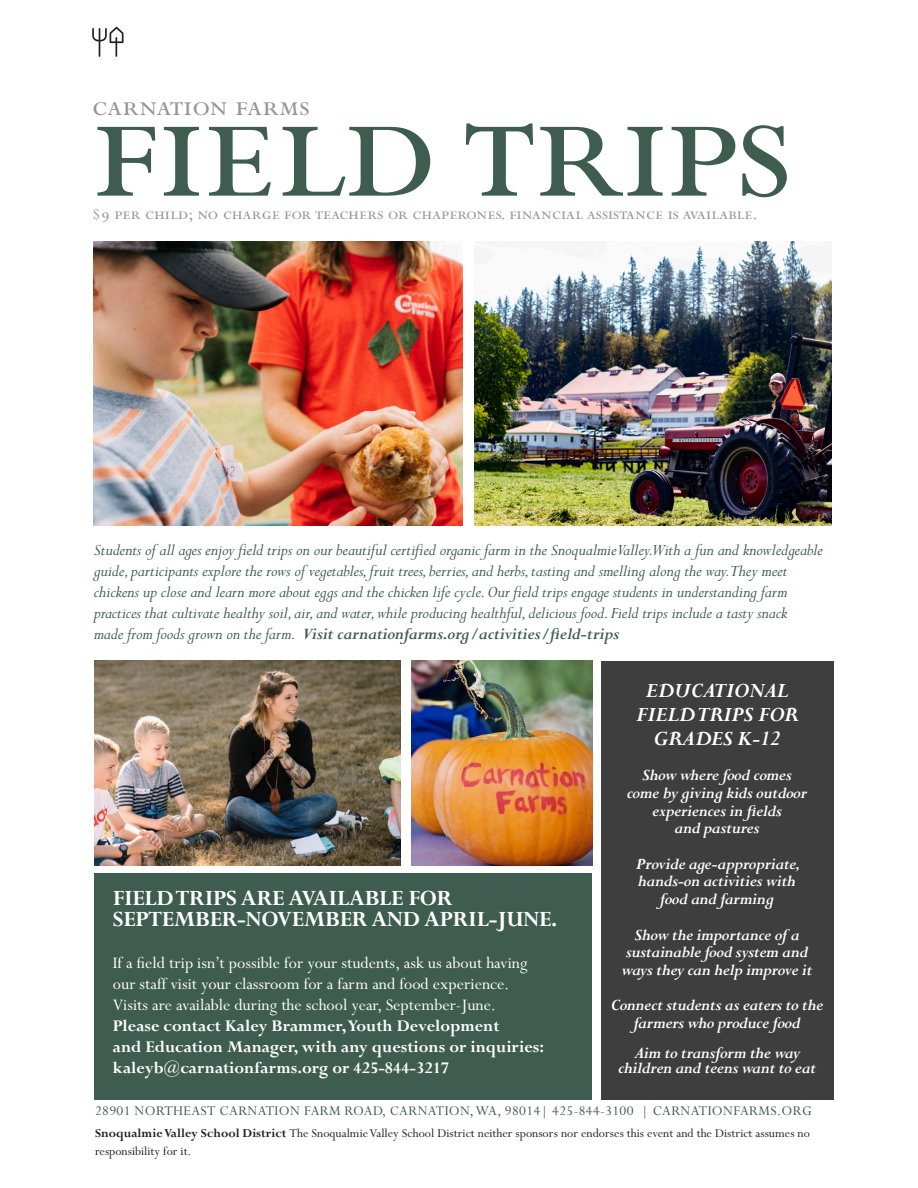
<style>
.page{position:relative;width:918px;height:1188px;background:#fff}
.page>*{position:absolute;margin:0;border:0;box-sizing:border-box;transform-origin:0 0}
.t1{font:180px "Perpetua SC";letter-spacing:-.02em;color:#3e5c50}
.t2{font:33px "Perpetua SC";color:#939598}
.t3{font:700 24px/21px "Perpetua";letter-spacing:-.01em;color:#fff}
.t4{font:italic 700 22.8px/24.3px "Perpetua";letter-spacing:-.02em;color:#fff;text-align:center}
.t5{font:19.5px "Perpetua SC";color:#939598}
.t6{font:italic 18px/21px "Perpetua";letter-spacing:-.01em;color:#3e5c50}
.t7{font:18px/21px "Perpetua";color:#fff}
.t8{font:italic 700 17.7px/17.7px "Perpetua";letter-spacing:-.02em;color:#fff;text-align:center}
.t9{font:15px "Perpetua";letter-spacing:.02em;color:#3e5c50}
.t10{font:13.5px/18px "Perpetua";color:#231f20}
.s1{font-weight:700}
</style>
<div class="page">
<div style="left:94px;top:874px;width:498px;height:226px;background:#3e5c50"></div>
<svg style="left:92px;top:27px;width:32px;height:30px"></svg>
<img style="left:93px;top:242px;width:370px;height:283px">
<img style="left:475px;top:242px;width:357px;height:283px">
<img style="left:94px;top:661px;width:307px;height:205px">
<img style="left:412px;top:661px;width:180px;height:205px">
<div style="left:601px;top:661px;width:232px;height:438px;background:#3e3e3f"></div>
<p class="t2" style="left:92px;top:88px;width:219px">carnation farms</p>
<p class="t1" style="left:92px;top:51px;width:702px">field trips</p>
<p class="t5" style="left:92px;top:204px;width:667px">$9 per child; no charge for teachers or chaperones. financial assistance is available.</p>
<p class="t6" style="left:94px;top:540px;width:731px">Students of all ages enjoy field trips on our beautiful certified organic farm in the Snoqualmie Valley.With a fun and knowledgeable guide, participants explore the rows of vegetables, fruit trees, berries, and herbs, tasting and smelling along the way.They meet chickens up close and learn more about eggs and the chicken life cycle. Our field trips engage students in understanding farm practices that cultivate healthy soil, air, and water, while producing healthful, delicious food. Field trips include a tasty snack<br>made from foods grown on the farm. <span class="s1">Visit carnationfarms.org/activities/field-trips</span></p>
<p class="t4" style="left:636px;top:679px;width:164px">EDUCATIONAL<br>FIELD TRIPS FOR<br>GRADES K-12</p>
<p class="t8" style="left:627px;top:767px;width:182px">Show where food comes come by giving kids outdoor</p>
<p class="t8" style="left:652px;top:803px;width:131px">experiences in fields and pastures</p>
<p class="t8" style="left:635px;top:856px;width:167px">Provide age-appropriate,</p>
<p class="t8" style="left:638px;top:873px;width:160px">hands-on activities with</p>
<p class="t8" style="left:660px;top:891px;width:116px">food and farming</p>
<p class="t8" style="left:622px;top:926px;width:192px">Show the importance of a sustainable food system and ways they can help improve it</p>
<p class="t8" style="left:611px;top:997px;width:214px">Connect students as eaters to the farmers who produce food</p>
<p class="t8" style="left:618px;top:1046px;width:199px;line-height:14.9px">Aim to transform the way children and teens want to eat</p>
<p class="t3" style="left:113px;top:888px;width:446px">FIELD TRIPS ARE AVAILABLE FOR<br>SEPTEMBER-NOVEMBER AND APRIL-JUNE.</p>
<p class="t7" style="left:113px;top:953px;width:433px">If a field trip isn’t possible for your students, ask us about having our staff visit your classroom for a farm and food experience.<br>Visits are available during the school year, September-June.<br><span class="s1">Please contact Kaley Brammer, Youth Development<br>and Education Manager, with any questions or inquiries: kaleyb@carnationfarms.org or 425-844-3217</span></p>
<p class="t9" style="left:95px;top:1103px;width:718px">28901 NORTHEAST CARNATION FARM ROAD, CARNATION, WA, 98014| 425-844-3100 | CARNATIONFARMS.ORG</p>
<p class="t10" style="left:95px;top:1125px;width:716px"><span class="s1">Snoqualmie Valley School District</span> The Snoqualmie Valley School District neither sponsors nor endorses this event and the District assumes no responsibility for it.</p>
</div>
